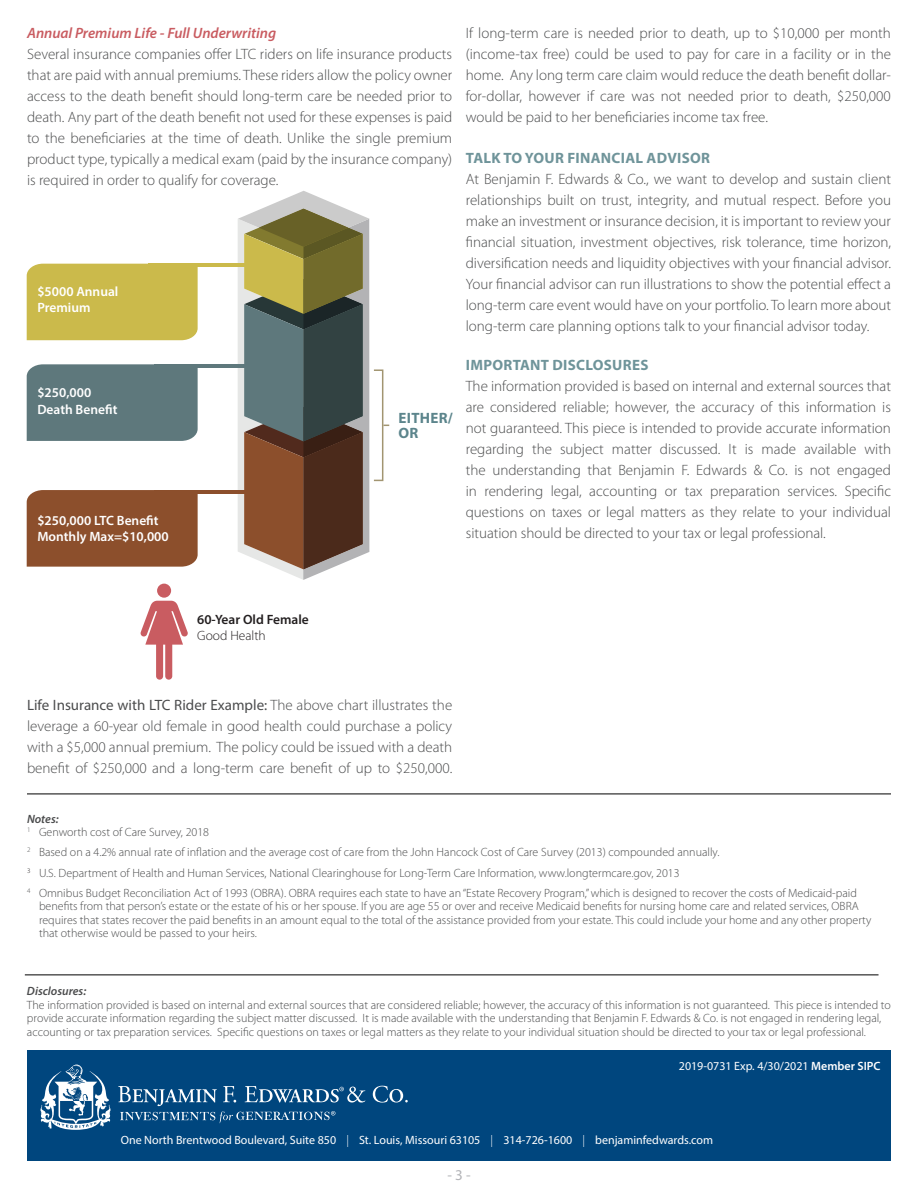
<style>
.page{position:relative;width:918px;height:1188px;background:#fff}
.page>*{position:absolute;margin:0;border:0;box-sizing:border-box;transform-origin:0 0}
.t1{font:300 15px/21px "Myriad Pro";color:#4b4c4d;text-align:justify}
.t2{font:700 15px "Myriad Pro";letter-spacing:.02em;color:#6f949a}
.t3{font:italic 600 15px "Myriad Pro";color:#c95c61}
.t4{font:700 15px/15px "Myriad Pro";letter-spacing:.02em;color:#5c858c}
.t5{font:15px "Myriad Pro";color:#b2b3b7}
.t6{font:600 13.5px/16.5px "Myriad Pro";color:#fff}
.t7{font:600 13.5px "Myriad Pro";color:#231f20}
.t8{font:300 13.5px "Myriad Pro";color:#231f20}
.t9{font:300 12px/13.5px "Myriad Pro";color:#4b4c4d}
.t10{font:12px "Myriad Pro";color:#fff}
.t11{font:italic 600 12px "Myriad Pro";color:#4b4c4d}
.s1{font-weight:400}
.s2{font-weight:600;font-style:italic}
.s3{font-weight:600}
.s4{font-weight:300}
</style>
<div class="page">
<div style="left:27px;top:1051px;width:864px;height:110px;background:#00467e"></div>
<svg style="left:41px;top:1065px;width:70px;height:65px"></svg>
<svg style="left:373px;top:1086px;width:35px;height:17px"></svg>
<svg style="left:118px;top:1086px;width:247px;height:37px"></svg>
<hr style="left:27px;top:794px;width:864px;height:1px;background:#000">
<hr style="left:25px;top:975px;width:854px;height:1px;background:#000">
<div style="left:373px;top:369px;width:10px;height:112px;border:2px solid #a29571"></div>
<svg style="left:238px;top:191px;width:131px;height:389px"></svg>
<div style="left:27px;top:490px;width:171px;height:77px;background:#8c4f2c"></div>
<div style="left:27px;top:364px;width:171px;height:77px;background:#5e787c"></div>
<hr style="left:154px;top:490px;width:145px;height:4px;background:#8c4f2c">
<hr style="left:154px;top:364px;width:145px;height:4px;background:#5e787c">
<hr style="left:148px;top:264px;width:146px;height:3px;background:#cbba4b">
<div style="left:27px;top:264px;width:171px;height:76px;background:#cbba4b"></div>
<div style="left:157px;top:584px;width:14px;height:14px;background:#c95c61;border-radius:50%"></div>
<svg style="left:140px;top:601px;width:48px;height:79px"></svg>
<p class="t3" style="left:27px;top:24px;width:251px">Annual Premium Life - Full Underwriting</p>
<p class="t1" style="left:27px;top:44px;width:427px">Several insurance companies offer LTC riders on life insurance products that are paid with annual premiums. These riders allow the policy owner access to the death benefit should long-term care be needed prior to death. Any part of the death benefit not used for these expenses is paid to the beneficiaries at the time of death. Unlike the single premium product type, typically a medical exam (paid by the insurance company) is required in order to qualify for coverage.</p>
<p class="t6" style="left:37px;top:283px;width:82px">$5000 Annual<br>Premium</p>
<p class="t6" style="left:37px;top:384px;width:81px">$250,000<br>Death Benefit</p>
<p class="t6" style="left:37px;top:512px;width:133px">$250,000 LTC Benefit<br>Monthly Max=$10,000</p>
<p class="t4" style="left:398px;top:410px;width:56px">EITHER/<br>OR</p>
<p class="t1" style="left:466px;top:23px;width:427px">If long-term care is needed prior to death, up to $10,000 per month (income-tax free) could be used to pay for care in a facility or in the home. Any long term care claim would reduce the death benefit dollar&shy;for-dollar, however if care was not needed prior to death, $250,000 would be paid to her beneficiaries income tax free.</p>
<p class="t2" style="left:466px;top:148px;width:246px">TALK TO YOUR FINANCIAL ADVISOR</p>
<p class="t1" style="left:466px;top:169px;width:427px">At Benjamin F. Edwards &amp; Co., we want to develop and sustain client relationships built on trust, integrity, and mutual respect. Before you make an investment or insurance decision, it is important to review your financial situation, investment objectives, risk tolerance, time horizon, diversification needs and liquidity objectives with your financial advisor.<br>Your financial advisor can run illustrations to show the potential effect a long-term care event would have on your portfolio. To learn more about long-term care planning options talk to your financial advisor today.</p>
<p class="t2" style="left:466px;top:355px;width:184px">IMPORTANT DISCLOSURES</p>
<p class="t1" style="left:466px;top:376px;width:427px">The information provided is based on internal and external sources that are considered reliable; however, the accuracy of this information is not guaranteed. This piece is intended to provide accurate information regarding the subject matter discussed. It is made available with the understanding that Benjamin F. Edwards &amp; Co. is not engaged in rendering legal, accounting or tax preparation services. Specific questions on taxes or legal matters as they relate to your individual situation should be directed to your tax or legal professional.</p>
<p class="t7" style="left:197px;top:611px;width:113px">60-Year Old Female</p>
<p class="t8" style="left:197px;top:629px;width:70px">Good Health</p>
<p class="t1" style="left:27px;top:695px;width:427px"><span class="s1">Life Insurance with LTC Rider Example:</span> The above chart illustrates the leverage a 60-year old female in good health could purchase a policy with a $5,000 annual premium. The policy could be issued with a death benefit of $250,000 and a long-term care benefit of up to $250,000.</p>
<p class="t9" style="left:27px;top:812px;width:184px"><span class="s2">Notes:<br></span><sup>1</sup> Genworth cost of Care Survey, 2018</p>
<p class="t9" style="left:27px;top:843px;width:831px;line-height:20.2px"><sup>2</sup> Based on a 4.2% annual rate of inflation and the average cost of care from the John Hancock Cost of Care Survey (2013) compounded annually.<br><sup>3</sup> U.S. Department of Health and Human Services, National Clearinghouse for Long-Term Care Information, www.longtermcare.gov, 2013<br><sup>4</sup> Omnibus Budget Reconciliation Act of 1993 (OBRA). OBRA requires each state to have an “Estate Recovery Program,” which is designed to recover the costs of Medicaid-paid</p>
<p class="t9" style="left:39px;top:900px;width:834px">benefits from that person’s estate or the estate of his or her spouse. If you are age 55 or over and receive Medicaid benefits for nursing home care and related services, OBRA requires that states recover the paid benefits in an amount equal to the total of the assistance provided from your estate. This could include your home and any other property that otherwise would be passed to your heirs.</p>
<p class="t11" style="left:27px;top:983px;width:61px">Disclosures:</p>
<p class="t9" style="left:27px;top:998px;width:865px">The information provided is based on internal and external sources that are considered reliable; however, the accuracy of this information is not guaranteed. This piece is intended to provide accurate information regarding the subject matter discussed. It is made available with the understanding that Benjamin F. Edwards &amp; Co. is not engaged in rendering legal, accounting or tax preparation services. Specific questions on taxes or legal matters as they relate to your individual situation should be directed to your tax or legal professional.</p>
<p class="t10" style="left:679px;top:1058px;width:203px">2019-0731 Exp. 4/30/2021 <span class="s3">Member SIPC</span></p>
<p class="t10" style="left:121px;top:1133px;width:594px">One North Brentwood Boulevard, Suite 850 <span class="s4">|</span> St. Louis, Missouri 63105 <span class="s4">|</span> 314-726-1600 <span class="s4">|</span> benjaminfedwards.com</p>
<p class="t5" style="left:447px;top:1166px;width:25px">- 3 -</p>
</div>
